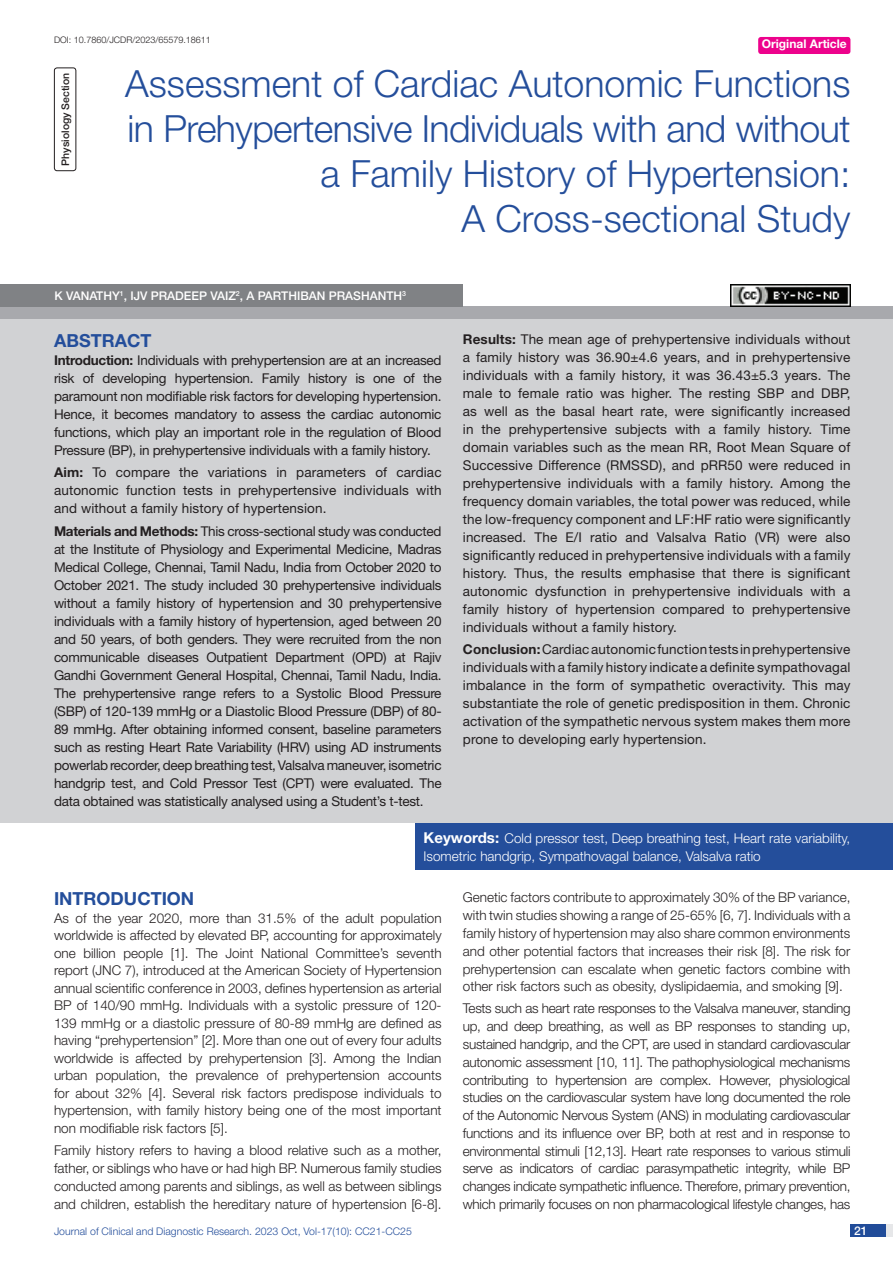
<style>
.page{position:relative;width:893px;height:1263px;background:#fff}
.page>*{position:absolute;margin:0;border:0;box-sizing:border-box;transform-origin:0 0}
.t1{font:300 37.5px/45px "Helvetica Neue";color:#244e9b;text-align:right}
.Heading{font:700 18px "Helvetica Neue";color:#244e9b}
.Abstract_head{font:700 18px "Helvetica Neue";color:#244e9b}
.Abstract_Text{font:13.5px/18px "Helvetica Neue";letter-spacing:.01em;color:#231f20;text-align:justify}
.Body_text{font:300 13.5px/17.5px "Helvetica Neue";color:#231f20;text-align:justify}
.Key_words{font:300 13.5px/18.8px "Helvetica Neue";color:#fff}
.Author{font:500 12px "Helvetica Neue";color:#fff}
.t2{font:700 12px "Helvetica Neue";color:#fff}
.t3{font:300 10.5px "Helvetica Neue";color:#244e9b}
.section{font:500 10.5px "Helvetica Neue";color:#231f20}
.DOI{font:300 9px "Helvetica Neue";color:#231f20}
.s1{font-weight:700}
.s2{font-weight:700;font-size:15px}
</style>
<div class="page">
<div style="left:850px;top:1224px;width:43px;height:13px;background:#e6e7e9"></div>
<div style="left:850px;top:1224px;width:35px;height:13px;background:#214c99"></div>
<div style="left:758px;top:37px;width:92px;height:17px;background:#ed028c;border-radius:3px"></div>
<div style="left:54px;top:68px;width:22px;height:103px;border:1px solid #231f20;border-radius:3px"></div>
<div style="left:0;top:307px;width:893px;height:12px;background:#a8a9ad"></div>
<div style="left:0;top:284px;width:463px;height:23px;background:#808285"></div>
<div style="left:0;top:319px;width:893px;height:504px;background:#d1d2d4"></div>
<div style="left:416px;top:823px;width:477px;height:46px;background:#244e9b"></div>
<img style="left:730px;top:284px;width:120px;height:23px">
<p class="DOI" style="left:54px;top:35px;width:158px">DOI: 10.7860/JCDR/2023/65579.18611</p>
<p class="t2" style="left:762px;top:37px;width:87px">Original Article</p>
<p class="section" style="left:59px;top:166px;width:94px;rotate:-90deg">PHYSIOLOGY SECTION</p>
<p class="t1" style="left:125px;top:60px;width:727px">Assessment of Cardiac Autonomic Functions in Prehypertensive Individuals with and without a Family History of Hypertension:<br>A Cross-sectional Study</p>
<p class="Author" style="left:54px;top:289px;width:353px">K VANATHY<sup>1</sup>, IJV PRADEEP VAIZ<sup>2</sup>, A PARTHIBAN PRASHANTH<sup>3</sup></p>
<p class="Abstract_head" style="left:54px;top:329px;width:99px">ABSTRACT</p>
<p class="Abstract_Text" style="left:54px;top:351px;width:389px"><span class="s1">Introduction:</span> Individuals with prehypertension are at an increased risk of developing hypertension. Family history is one of the paramount non modifiable risk factors for developing hypertension.<br>Hence, it becomes mandatory to assess the cardiac autonomic functions, which play an important role in the regulation of Blood Pressure (BP), in prehypertensive individuals with a family history.</p>
<p class="Abstract_Text" style="left:54px;top:463px;width:389px"><span class="s1">Aim:</span> To compare the variations in parameters of cardiac autonomic function tests in prehypertensive individuals with and without a family history of hypertension.</p>
<p class="Abstract_Text" style="left:54px;top:522px;width:389px"><span class="s1">Materials and Methods:</span> This cross-sectional study was conducted at the Institute of Physiology and Experimental Medicine, Madras Medical College, Chennai, Tamil Nadu, India from October 2020 to October 2021. The study included 30 prehypertensive individuals without a family history of hypertension and 30 prehypertensive individuals with a family history of hypertension, aged between 20 and 50 years, of both genders. They were recruited from the non communicable diseases Outpatient Department (OPD) at Rajiv Gandhi Government General Hospital, Chennai, Tamil Nadu, India.<br>The prehypertensive range refers to a Systolic Blood Pressure (SBP) of 120-139 mmHg or a Diastolic Blood Pressure (DBP) of 80- 89 mmHg. After obtaining informed consent, baseline parameters such as resting Heart Rate Variability (HRV) using AD instruments powerlab recorder, deep breathing test, Valsalva maneuver, isometric handgrip test, and Cold Pressor Test (CPT) were evaluated. The data obtained was statistically analysed using a Student’s t-test.</p>
<p class="Abstract_Text" style="left:463px;top:330px;width:389px"><span class="s1">Results:</span> The mean age of prehypertensive individuals without a family history was 36.90±4.6 years, and in prehypertensive individuals with a family history, it was 36.43±5.3 years. The male to female ratio was higher. The resting SBP and DBP, as well as the basal heart rate, were significantly increased in the prehypertensive subjects with a family history. Time domain variables such as the mean RR, Root Mean Square of Successive Difference (RMSSD), and pRR50 were reduced in prehypertensive individuals with a family history. Among the frequency domain variables, the total power was reduced, while the low-frequency component and LF:HF ratio were significantly increased. The E/I ratio and Valsalva Ratio (VR) were also significantly reduced in prehypertensive individuals with a family history. Thus, the results emphasise that there is significant autonomic dysfunction in prehypertensive individuals with a family history of hypertension compared to prehypertensive individuals without a family history.</p>
<p class="Abstract_Text" style="left:463px;top:640px;width:389px"><span class="s1">Conclusion:</span> Cardiac autonomic function tests in prehypertensive individuals with a family history indicate a definite sympathovagal imbalance in the form of sympathetic overactivity. This may substantiate the role of genetic predisposition in them. Chronic activation of the sympathetic nervous system makes them more prone to developing early hypertension.</p>
<p class="Key_words" style="left:424px;top:828px;width:428px"><span class="s2">Keywords:</span> Cold pressor test, Deep breathing test, Heart rate variability,<br>Isometric handgrip, Sympathovagal balance, Valsalva ratio</p>
<p class="Heading" style="left:54px;top:888px;width:142px">INTRODUCTION</p>
<p class="Body_text" style="left:54px;top:909px;width:389px">As of the year 2020, more than 31.5% of the adult population worldwide is affected by elevated BP, accounting for approximately one billion people [1]. The Joint National Committee’s seventh report (JNC 7), introduced at the American Society of Hypertension annual scientific conference in 2003, defines hypertension as arterial BP of 140/90 mmHg. Individuals with a systolic pressure of 120- 139 mmHg or a diastolic pressure of 80-89 mmHg are defined as having “prehypertension” [2]. More than one out of every four adults worldwide is affected by prehypertension [3]. Among the Indian urban population, the prevalence of prehypertension accounts for about 32% [4]. Several risk factors predispose individuals to hypertension, with family history being one of the most important non modifiable risk factors [5].</p>
<p class="Body_text" style="left:54px;top:1141px;width:389px;line-height:18px">Family history refers to having a blood relative such as a mother, father, or siblings who have or had high BP. Numerous family studies conducted among parents and siblings, as well as between siblings and children, establish the hereditary nature of hypertension [6-8].</p>
<p class="Body_text" style="left:463px;top:888px;width:389px;line-height:18px">Genetic factors contribute to approximately 30% of the BP variance, with twin studies showing a range of 25-65% [6, 7]. Individuals with a family history of hypertension may also share common environments and other potential factors that increases their risk [8]. The risk for prehypertension can escalate when genetic factors combine with other risk factors such as obesity, dyslipidaemia, and smoking [9].</p>
<p class="Body_text" style="left:463px;top:999px;width:389px">Tests such as heart rate responses to the Valsalva maneuver, standing up, and deep breathing, as well as BP responses to standing up, sustained handgrip, and the CPT, are used in standard cardiovascular autonomic assessment [10, 11]. The pathophysiological mechanisms contributing to hypertension are complex. However, physiological studies on the cardiovascular system have long documented the role of the Autonomic Nervous System (ANS) in modulating cardiovascular functions and its influence over BP, both at rest and in response to environmental stimuli [12,13]. Heart rate responses to various stimuli serve as indicators of cardiac parasympathetic integrity, while BP changes indicate sympathetic influence. Therefore, primary prevention, which primarily focuses on non pharmacological lifestyle changes, has</p>
<p class="t3" style="left:54px;top:1225px;width:359px">Journal of Clinical and Diagnostic Research. 2023 Oct, Vol-17(10): CC21-CC25</p>
<p class="Author" style="left:854px;top:1223px;width:15px">21</p>
</div>
